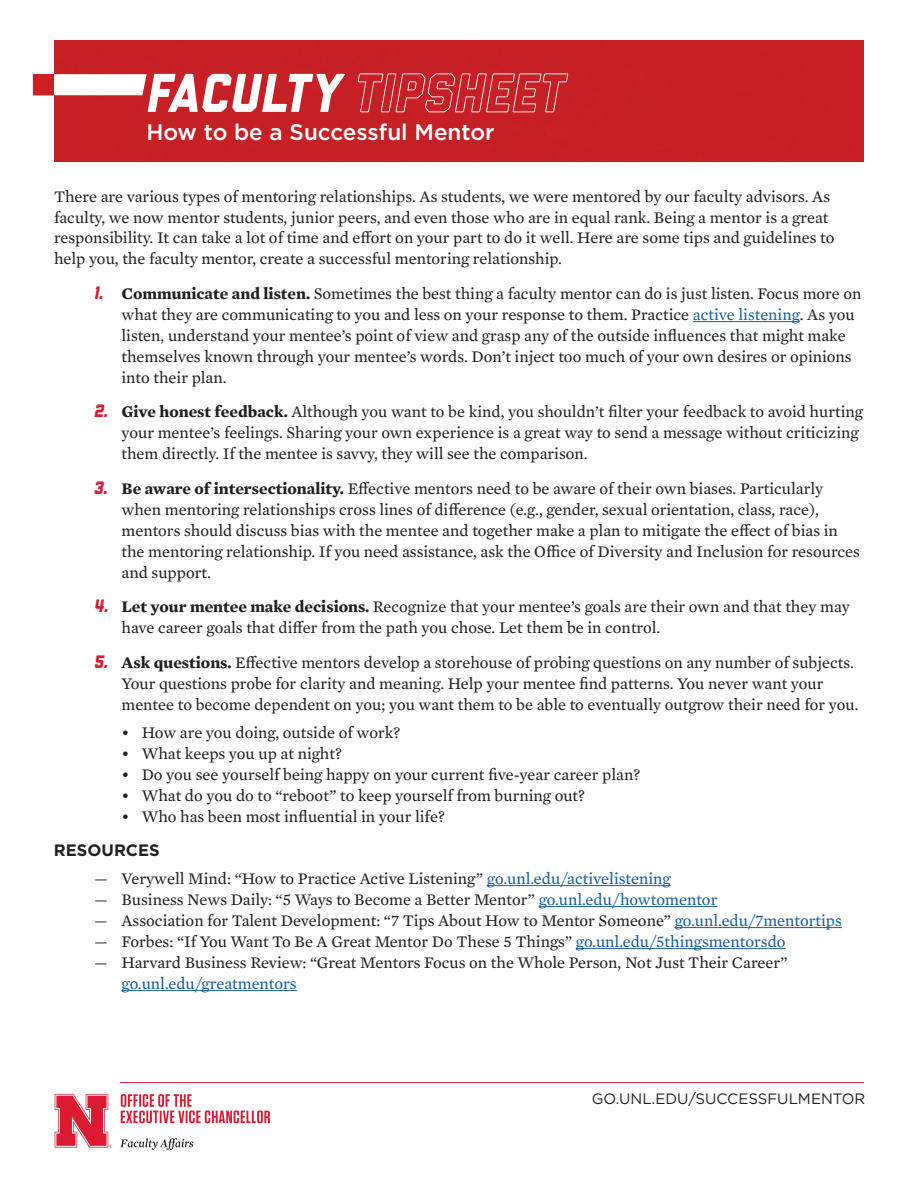
<style>
.page{position:relative;width:918px;height:1188px;background:#fff}
.page>*{position:absolute;margin:0;border:0;box-sizing:border-box;transform-origin:0 0}
.t1{font:italic 800 54.45px "Liberator Outline";letter-spacing:.02em;color:#fff}
.t2{font:500 22.5px "Gotham";color:#fff}
.t3{font:16.5px/21px "Mercury Text G2";color:#231f20}
.t4{font:16.5px "Mercury Text G2";color:#175d9e}
.t5{font:700 16.5px "Gotham";color:#231f20}
.t6{font:15px "Gotham";color:#231f20}
.s1{font-family:"Liberator"}
.s2{font-family:"Liberator";font-weight:800;font-style:italic;font-size:18px;color:#dc1a32}
.s3{font-weight:700}
.s4{color:#175d9e}
</style>
<div class="page">
<div style="left:54px;top:40px;width:810px;height:122px;background:#c62026"></div>
<svg style="left:121px;top:1094px;width:149px;height:29px"></svg>
<svg style="left:120px;top:1138px;width:73px;height:12px"></svg>
<svg style="left:55px;top:1094px;width:57px;height:54px"></svg>
<hr style="left:693px;top:321px;width:107px;height:1px;background:#175d9e">
<hr style="left:487px;top:885px;width:184px;height:1px;background:#175d9e">
<hr style="left:539px;top:906px;width:178px;height:1px;background:#175d9e">
<hr style="left:675px;top:927px;width:167px;height:1px;background:#175d9e">
<hr style="left:576px;top:948px;width:210px;height:1px;background:#175d9e">
<hr style="left:122px;top:990px;width:175px;height:1px;background:#175d9e">
<svg style="left:54px;top:74px;width:93px;height:21px"></svg>
<img style="left:33px;top:74px;width:21px;height:21px">
<hr style="left:120px;top:1082px;width:744px;height:1px;background:#dc1a32">
<h1 class="t1" style="left:147px;top:63px;width:419px"><span class="s1">FACULTY</span> TipSheet</h1>
<h2 class="t2" style="left:146px;top:117px;width:350px">How to be a Successful Mentor</h2>
<p class="t3" style="left:54px;top:186px;width:782px">There are various types of mentoring relationships. As students, we were mentored by our faculty advisors. As faculty, we now mentor students, junior peers, and even those who are in equal rank. Being a mentor is a great responsibility. It can take a lot of time and effort on your part to do it well. Here are some tips and guidelines to help you, the faculty mentor, create a successful mentoring relationship.</p>
<p class="t3" style="left:122px;top:282px;width:741px;text-indent:-27px"><span class="s2">1.</span> <span class="s3">Communicate and listen.</span> Sometimes the best thing a faculty mentor can do is just listen. Focus more on what they are communicating to you and less on your response to them. Practice <span class="s4">active listening</span>. As you listen, understand your mentee’s point of view and grasp any of the outside influences that might make themselves known through your mentee’s words. Don’t inject too much of your own desires or opinions into their plan.</p>
<p class="t3" style="left:121px;top:401px;width:743px;text-indent:-27px"><span class="s2">2.</span> <span class="s3">Give honest feedback.</span> Although you want to be kind, you shouldn’t filter your feedback to avoid hurting your mentee’s feelings. Sharing your own experience is a great way to send a message without criticizing them directly. If the mentee is savvy, they will see the comparison.</p>
<p class="t3" style="left:122px;top:477px;width:740px;text-indent:-27px"><span class="s2">3.</span> <span class="s3">Be aware of intersectionality.</span> Effective mentors need to be aware of their own biases. Particularly when mentoring relationships cross lines of difference (e.g., gender, sexual orientation, class, race), mentors should discuss bias with the mentee and together make a plan to mitigate the effect of bias in the mentoring relationship. If you need assistance, ask the Office of Diversity and Inclusion for resources and support.</p>
<p class="t3" style="left:122px;top:596px;width:730px;text-indent:-27px"><span class="s2">4.</span> <span class="s3">Let your mentee make decisions.</span> Recognize that your mentee’s goals are their own and that they may have career goals that differ from the path you chose. Let them be in control.</p>
<p class="t3" style="left:121px;top:651px;width:739px;text-indent:-27px"><span class="s2">5.</span> <span class="s3">Ask questions.</span> Effective mentors develop a storehouse of probing questions on any number of subjects.<br>Your questions probe for clarity and meaning. Help your mentee find patterns. You never want your mentee to become dependent on you; you want them to be able to eventually outgrow their need for you.</p>
<p class="t3" style="left:121px;top:721px;width:280px">• How are you doing, outside of work?</p>
<p class="t3" style="left:121px;top:742px;width:222px">• What keeps you up at night?</p>
<p class="t3" style="left:121px;top:763px;width:520px">• Do you see yourself being happy on your current five-year career plan?</p>
<p class="t3" style="left:121px;top:784px;width:465px">• What do you do to “reboot” to keep yourself from burning out?</p>
<p class="t3" style="left:121px;top:805px;width:325px">• Who has been most influential in your life?</p>
<p class="t5" style="left:54px;top:839px;width:107px">RESOURCES</p>
<p class="t3" style="left:94px;top:867px;width:578px">— Verywell Mind: “How to Practice Active Listening” <span class="s4">go.unl.edu/activelistening</span></p>
<p class="t3" style="left:94px;top:888px;width:624px">— Business News Daily: “5 Ways to Become a Better Mentor” <span class="s4">go.unl.edu/howtomentor</span></p>
<p class="t3" style="left:94px;top:909px;width:749px">— Association for Talent Development: “7 Tips About How to Mentor Someone” <span class="s4">go.unl.edu/7mentortips</span></p>
<p class="t3" style="left:94px;top:930px;width:693px">— Forbes: “If You Want To Be A Great Mentor Do These 5 Things” <span class="s4">go.unl.edu/5thingsmentorsdo</span></p>
<p class="t3" style="left:94px;top:951px;width:695px">— Harvard Business Review: “Great Mentors Focus on the Whole Person, Not Just Their Career”</p>
<p class="t4" style="left:121px;top:972px;width:177px">go.unl.edu/greatmentors</p>
<p class="t6" style="left:592px;top:1089px;width:275px">GO.UNL.EDU/SUCCESSFULMENTOR</p>
</div>
